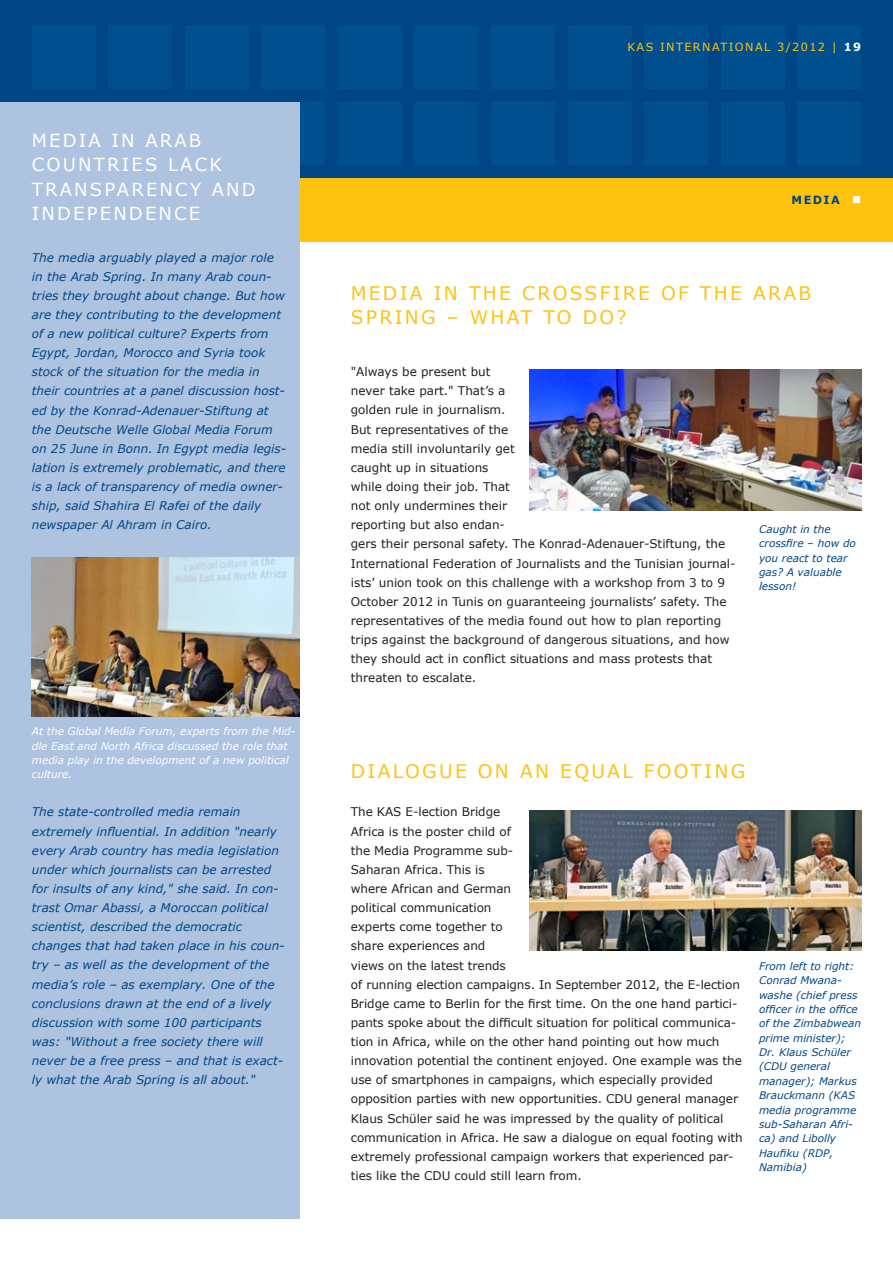
<style>
.page{position:relative;width:893px;height:1263px;background:#fff}
.page>*{position:absolute;margin:0;border:0;box-sizing:border-box;transform-origin:0 0}
.t1{font:18.75px/24.5px "Verdana";letter-spacing:.12em;color:#fec210}
.t2{font:18px/24.5px "Verdana";letter-spacing:.12em;color:#fff}
.t3{font:12px/19.2px "Verdana";letter-spacing:-.005em;color:#231f20}
.t4{font:italic 12px/19.2px "Verdana";color:#004684}
.t5{font:11.25px "Verdana";letter-spacing:.125em;color:#fec210}
.t6{font:700 11.25px "Verdana";color:#004684}
.t7{font:italic 10.5px/14.4px "Verdana";color:#004684}
.t8{font:italic 10.5px/14.4px "Verdana";color:#fff}
.s1{font-weight:700;color:#fff}
.s2{color:#fff}
</style>
<div class="page">
<div style="left:0;top:0;width:893px;height:179px;background:#004684"></div>
<div style="left:0;top:179px;width:893px;height:63px;background:#fec210"></div>
<div style="left:32px;top:26px;width:64px;height:63px;background:#004f8f"></div>
<div style="left:108px;top:26px;width:64px;height:63px;background:#004f8f"></div>
<div style="left:185px;top:26px;width:64px;height:63px;background:#004f8f"></div>
<div style="left:261px;top:26px;width:64px;height:63px;background:#004f8f"></div>
<div style="left:261px;top:102px;width:64px;height:64px;background:#004f8f"></div>
<div style="left:338px;top:26px;width:64px;height:63px;background:#004f8f"></div>
<div style="left:338px;top:102px;width:64px;height:64px;background:#004f8f"></div>
<div style="left:415px;top:26px;width:63px;height:63px;background:#004f8f"></div>
<div style="left:415px;top:102px;width:63px;height:64px;background:#004f8f"></div>
<div style="left:491px;top:26px;width:64px;height:63px;background:#004f8f"></div>
<div style="left:491px;top:102px;width:64px;height:64px;background:#004f8f"></div>
<div style="left:568px;top:26px;width:63px;height:63px;background:#004f8f"></div>
<div style="left:568px;top:102px;width:63px;height:64px;background:#004f8f"></div>
<div style="left:644px;top:26px;width:64px;height:63px;background:#004f8f"></div>
<div style="left:644px;top:102px;width:64px;height:64px;background:#004f8f"></div>
<div style="left:721px;top:26px;width:63px;height:63px;background:#004f8f"></div>
<div style="left:721px;top:102px;width:63px;height:64px;background:#004f8f"></div>
<div style="left:797px;top:26px;width:64px;height:63px;background:#004f8f"></div>
<div style="left:797px;top:102px;width:64px;height:64px;background:#004f8f"></div>
<div style="left:0;top:102px;width:300px;height:1116px;background:#aec3e0"></div>
<img style="left:529px;top:810px;width:332px;height:140px">
<img style="left:529px;top:370px;width:332px;height:140px">
<img style="left:32px;top:557px;width:268px;height:159px">
<h2 class="t2" style="left:32px;top:127px;width:222px">M edia in Arab countries lack trans parency and independence</h2>
<p class="t4" style="left:32px;top:247px;width:256px">The media arguably played a major role in the Arab Spring. In many Arab coun&shy;tries they brought about change. But how are they contributing to the development of a new political culture? Experts from Egypt, Jordan, Morocco and Syria took stock of the situation for the media in their countries at a panel discussion host&shy;ed by the Konrad-Adenauer-Stiftung at the Deutsche Welle Global Media Forum on 25 June in Bonn. In Egypt media legis&shy;lation is extremely problematic, and there is a lack of transparency of media owner&shy;ship, said Shahira El Rafei of the daily newspaper Al Ahram in Cairo.</p>
<p class="t8" style="left:32px;top:724px;width:265px">At the Global Media Forum, experts from the Mid&shy;dle East and North Africa discussed the role that media play in the development of a new political culture.</p>
<p class="t4" style="left:32px;top:802px;width:254px">The state-controlled media remain extremely influential. In addition "nearly every Arab country has media legislation under which journalists can be arrested for insults of any kind," she said. In con&shy;trast Omar Abassi, a Moroccan political scientist, described the democratic changes that had taken place in his coun&shy;try – as well as the development of the media’s role – as exemplary. One of the conclusions drawn at the end of a lively discussion with some 100 participants was: "Without a free society there will never be a free press – and that is exact&shy;ly what the Arab Spring is all about."</p>
<p class="t5" style="left:627px;top:40px;width:235px">KAS International 3/2012 | <span class="s1">19</span></p>
<p class="t6" style="left:792px;top:193px;width:71px">Media <span class="s2">■</span></p>
<h1 class="t1" style="left:351px;top:280px;width:462px">M edia in the cross fire of the Arab<br>Spring – What to do?</h1>
<p class="t3" style="left:351px;top:362px;width:386px">"Always be present but<br>never take part." That’s a<br>golden rule in journalism.<br>But representatives of the<br>media still involuntarily get<br>caught up in situations<br>while doing their job. That<br>not only undermines their<br>reporting but also endan-<br>gers their personal safety. The Konrad-Adenauer-Stiftung, the International Federation of Journalists and the Tunisian journal&shy;ists’ union took on this challenge with a workshop from 3 to 9<br>October 2012 in Tunis on guaranteeing journalists’ safety. The representatives of the media found out how to plan reporting trips against the background of dangerous situations, and how they should act in conflict situations and mass protests that threaten to escalate.</p>
<p class="t7" style="left:759px;top:521px;width:98px">Caught in the crossfire – how do you react to tear gas? A valuable lesson!</p>
<h1 class="t1" style="left:351px;top:758px;width:393px">Dialogue on an equal footing</h1>
<p class="t3" style="left:351px;top:802px;width:393px">The KAS E-lection Bridge<br>Africa is the poster child of<br>the Media Programme sub-<br>Saharan Africa. This is<br>where African and German<br>political communication<br>experts come together to<br>share experiences and<br>views on the latest trends<br>of running election campaigns. In September 2012, the E-lection Bridge came to Berlin for the first time. On the one hand partici&shy;pants spoke about the difficult situation for political communica&shy;tion in Africa, while on the other hand pointing out how much innovation potential the continent enjoyed. One example was the use of smartphones in campaigns, which especially provided opposition parties with new opportunities. CDU general manager Klaus Schüler said he was impressed by the quality of political communication in Africa. He saw a dialogue on equal footing with extremely professional campaign workers that experienced par&shy;ties like the CDU could still learn from.</p>
<p class="t7" style="left:759px;top:958px;width:103px">From left to right:<br>Conrad Mwana&shy;washe (chief press officer in the office of the Zimbabwean prime minister);<br>Dr. Klaus Schüler (CDU general manager); Markus<br>Brauckmann (KAS media programme sub-Saharan Afri&shy;ca) and Libolly<br>Haufiku (RDP,<br>Namibia)</p>
</div>
